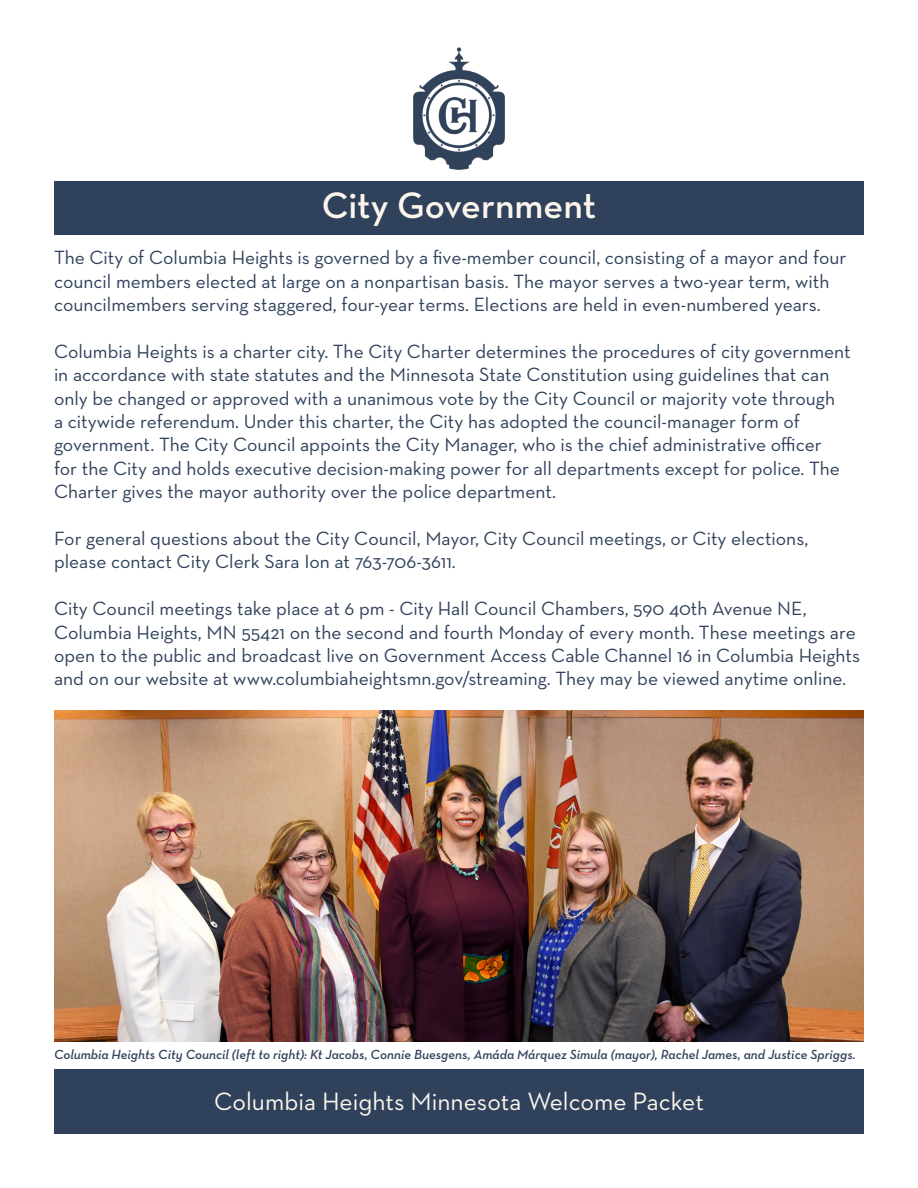
<style>
.page{position:relative;width:918px;height:1188px;background:#fff}
.page>*{position:absolute;margin:0;border:0;box-sizing:border-box;transform-origin:0 0}
.t1{font:600 37.5px "Neutra Text";color:#fbf5ec}
.t2{font:25.5px "Neutraface 2 Text";color:#fbf5ec}
.t3{font:19.5px/23.4px "Neutra Text";color:#2f415b}
.t4{font:italic 600 13.5px "Neutra Text";color:#33425c}
</style>
<div class="page">
<img style="left:413px;top:47px;width:92px;height:123px">
<div style="left:54px;top:1069px;width:810px;height:65px;background:#2f415b"></div>
<img style="left:54px;top:711px;width:810px;height:331px">
<div style="left:54px;top:181px;width:810px;height:54px;background:#2f415b"></div>
<p class="t1" style="left:322px;top:183px;width:276px">City Government</p>
<p class="t3" style="left:54px;top:245px;width:794px">The City of Columbia Heights is governed by a five-member council, consisting of a mayor and four council members elected at large on a nonpartisan basis. The mayor serves a two-year term, with councilmembers serving staggered, four-year terms. Elections are held in even-numbered years.</p>
<p class="t3" style="left:54px;top:339px;width:798px">Columbia Heights is a charter city. The City Charter determines the procedures of city government in accordance with state statutes and the Minnesota State Constitution using guidelines that can only be changed or approved with a unanimous vote by the City Council or majority vote through<br>a citywide referendum. Under this charter, the City has adopted the council-manager form of government. The City Council appoints the City Manager, who is the chief administrative officer<br>for the City and holds executive decision-making power for all departments except for police. The Charter gives the mayor authority over the police department.</p>
<p class="t3" style="left:54px;top:526px;width:756px">For general questions about the City Council, Mayor, City Council meetings, or City elections, please contact City Clerk Sara Ion at 763-706-3611.</p>
<p class="t3" style="left:54px;top:596px;width:808px">City Council meetings take place at 6 pm - City Hall Council Chambers, 590 40th Avenue NE, Columbia Heights, MN 55421 on the second and fourth Monday of every month. These meetings are open to the public and broadcast live on Government Access Cable Channel 16 in Columbia Heights and on our website at www.columbiaheightsmn.gov/streaming. They may be viewed anytime online.</p>
<p class="t4" style="left:54px;top:1046px;width:803px">Columbia Heights City Council (left to right): Kt Jacobs, Connie Buesgens, Amáda Márquez Simula (mayor), Rachel James, and Justice Spriggs.</p>
<h2 class="t2" style="left:214px;top:1085px;width:491px">Columbia Heights Minnesota Welcome Packet</h2>
</div>
